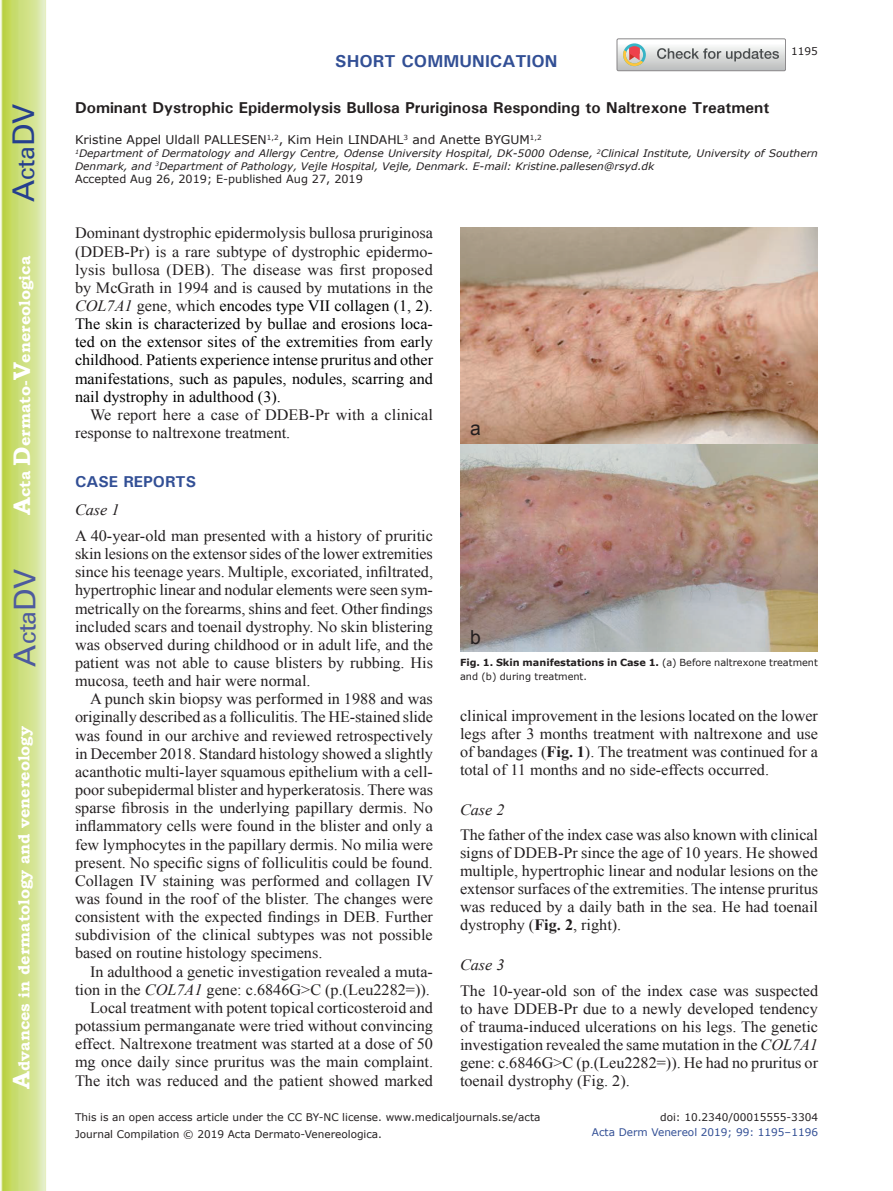
<style>
.page{position:relative;width:893px;height:1191px;background:#fff}
.page>*{position:absolute;margin:0;border:0;box-sizing:border-box;transform-origin:0 0}
.t1{font:30px "Univers";color:#4d5a9e}
.t2{font:30px "Univers";color:#253f8e}
.t3{font:19.35px "Arial";color:#231f20}
.t4{font:700 17.25px "Univers";color:#324f95}
.t5{font:15.75px/18.1px "Times New Roman";color:#231f20;text-align:justify}
.t6{font:15.75px/18.1px "Times New Roman";color:#000001;text-align:justify}
.t7{font:700 15.75px "Univers";color:#231f20}
.t8{font:700 15.75px "Bookman Old Style";color:#fff}
.t9{font:italic 15.75px "Times New Roman";color:#231f20}
.t10{font:700 15.75px "Univers";color:#324f95}
.t11{font:12px "Verdana";color:#231f20}
.t12{font:11.25px "Verdana";color:#231f20}
.t13{font:10.5px/16.8px "Verdana";color:#231f20}
.t14{font:10.5px "Verdana";color:#324f95}
.t15{font:italic 10.35px/12.8px "Verdana";color:#231f20}
.t16{font:9.75px/13.5px "Verdana";color:#231f20}
.s1{font-size:24px}
.s2{color:#231f20}
.s3{font-style:italic;color:#231f20}
.s4{font-style:italic}
.s5{font-weight:700}
</style>
<div class="page">
<svg style="left:1px;top:0;width:45px;height:1191px;background:#cfe084"></svg>
<svg style="left:617px;top:39px;width:169px;height:32px"></svg>
<img style="left:460px;top:227px;width:358px;height:424px">
<h1 class="t2" style="left:6px;top:202px;width:100px;rotate:-90deg">A<span class="s1">cta</span>DV</h1>
<p class="t8" style="left:15px;top:515px;width:260px;rotate:-90deg"><span class="s1">A</span>cta <span class="s1">D</span>ermato-<span class="s1">V</span>enereologica</p>
<h1 class="t1" style="left:7px;top:666px;width:100px;rotate:-90deg">A<span class="s1">cta</span>DV</h1>
<p class="t8" style="left:15px;top:1088px;width:364px;rotate:-90deg"><span class="s1">A</span>dvances in dermatology and venereology</p>
<p class="t4" style="left:335px;top:50px;width:224px">SHORT COMMUNICATION</p>
<p class="t13" style="left:791px;top:43px;width:28px">1195</p>
<p class="t7" style="left:75px;top:97px;width:696px">Dominant Dystrophic Epidermolysis Bullosa Pruriginosa Responding to Naltrexone Treatment</p>
<p class="t11" style="left:75px;top:132px;width:468px">Kristine Appel Uldall PALLESEN<sup>1,2</sup>, Kim Hein LINDAHL<sup>3</sup> and Anette BYGUM<sup>1,2</sup></p>
<p class="t15" style="left:75px;top:147px;width:744px"><sup>1</sup>Department of Dermatology and Allergy Centre, Odense University Hospital, DK-5000 Odense, <sup>2</sup>Clinical Institute, University of Southern<br>Denmark, and <sup>3</sup>Department of Pathology, Vejle Hospital, Vejle, Denmark. E-mail: Kristine.pallesen@rsyd.dk</p>
<p class="t12" style="left:75px;top:172px;width:289px">Accepted Aug 26, 2019; E-published Aug 27, 2019</p>
<p class="t6" style="left:75px;top:224px;width:360px"><span class="s2">Dominant dystrophic epidermolysis bullosa pruriginosa (DDEB-Pr) is a rare subtype of dystrophic epidermo&shy;lysis bullosa (DEB). The disease was first proposed by McGrath in 1994 and is caused by mutations in the </span><span class="s3">COL7A1</span> <span class="s2">gene, which</span> encodes type VII collagen (1, 2).<br>The skin is characterized by bullae and erosions loca&shy;ted on the extensor sites of the extremities from early childhood. Patients experience intense pruritus and other manifestations, such as papules, nodules, scarring and nail dystrophy in adulthood (3).</p>
<p class="t5" style="left:75px;top:405px;width:359px;text-indent:15px">We report here a case of DDEB-Pr with a clinical response to naltrexone treatment.</p>
<p class="t10" style="left:75px;top:472px;width:123px">CASE REPORTS</p>
<p class="t9" style="left:75px;top:499px;width:46px">Case 1</p>
<p class="t5" style="left:75px;top:526px;width:360px">A 40-year-old man presented with a history of pruritic skin lesions on the extensor sides of the lower extremities since his teenage years. Multiple, excoriated, infiltrated, hypertrophic linear and nodular elements were seen sym&shy;metrically on the forearms, shins and feet. Other findings included scars and toenail dystrophy. No skin blistering was observed during childhood or in adult life, and the patient was not able to cause blisters by rubbing. His mucosa, teeth and hair were normal.</p>
<p class="t5" style="left:75px;top:689px;width:360px;text-indent:15px">A punch skin biopsy was performed in 1988 and was originally described as a folliculitis. The HE-stained slide was found in our archive and reviewed retrospectively in December 2018. Standard histology showed a slightly acanthotic multi-layer squamous epithelium with a cell&shy;poor subepidermal blister and hyperkeratosis. There was sparse fibrosis in the underlying papillary dermis. No inflammatory cells were found in the blister and only a few lymphocytes in the papillary dermis. No milia were present. No specific signs of folliculitis could be found.<br>Collagen IV staining was performed and collagen IV was found in the roof of the blister. The changes were consistent with the expected findings in DEB. Further subdivision of the clinical subtypes was not possible based on routine histology specimens.</p>
<p class="t5" style="left:75px;top:962px;width:360px;text-align:right">In adulthood a genetic investigation revealed a muta&shy;tion in the <span class="s4">COL7A1</span> gene: c.6846G&gt;C (p.(Leu2282=)).<br>Local treatment with potent topical corticosteroid and potassium permanganate were tried without convincing effect. Naltrexone treatment was started at a dose of 50 mg once daily since pruritus was the main complaint.<br>The itch was reduced and the patient showed marked</p>
<p class="t3" style="left:470px;top:415px;width:12px">a</p>
<p class="t3" style="left:470px;top:624px;width:12px">b</p>
<p class="t16" style="left:460px;top:656px;width:359px"><span class="s5">Fig. 1. Skin manifestations in Case 1.</span> (a) Before naltrexone treatment and (b) during treatment.</p>
<p class="t5" style="left:460px;top:706px;width:359px">clinical improvement in the lesions located on the lower legs after 3 months treatment with naltrexone and use of bandages (<span class="s5">Fig. 1</span>). The treatment was continued for a total of 11 months and no side-effects occurred.</p>
<p class="t9" style="left:460px;top:798px;width:46px">Case 2</p>
<p class="t5" style="left:460px;top:825px;width:360px">The father of the index case was also known with clinical signs of DDEB-Pr since the age of 10 years. He showed multiple, hypertrophic linear and nodular lesions on the extensor surfaces of the extremities. The intense pruritus was reduced by a daily bath in the sea. He had toenail dystrophy (<span class="s5">Fig. 2</span>, right).</p>
<p class="t9" style="left:460px;top:954px;width:46px">Case 3</p>
<p class="t5" style="left:460px;top:981px;width:360px">The 10-year-old son of the index case was suspected to have DDEB-Pr due to a newly developed tendency of trauma-induced ulcerations on his legs. The genetic investigation revealed the same mutation in the <span class="s4">COL7A1 </span>gene: c.6846G&gt;C (p.(Leu2282=)). He had no pruritus or toenail dystrophy (Fig. 2).</p>
<p class="t13" style="left:75px;top:1108px;width:467px">This is an open access article under the CC BY-NC license. www.medicaljournals.se/acta<br>Journal Compilation © 2019 Acta Dermato-Venereologica.</p>
<p class="t13" style="left:660px;top:1108px;width:159px">doi: 10.2340/00015555-3304</p>
<p class="t14" style="left:592px;top:1125px;width:228px">Acta Derm Venereol 2019; 99: 1195–1196</p>
</div>
